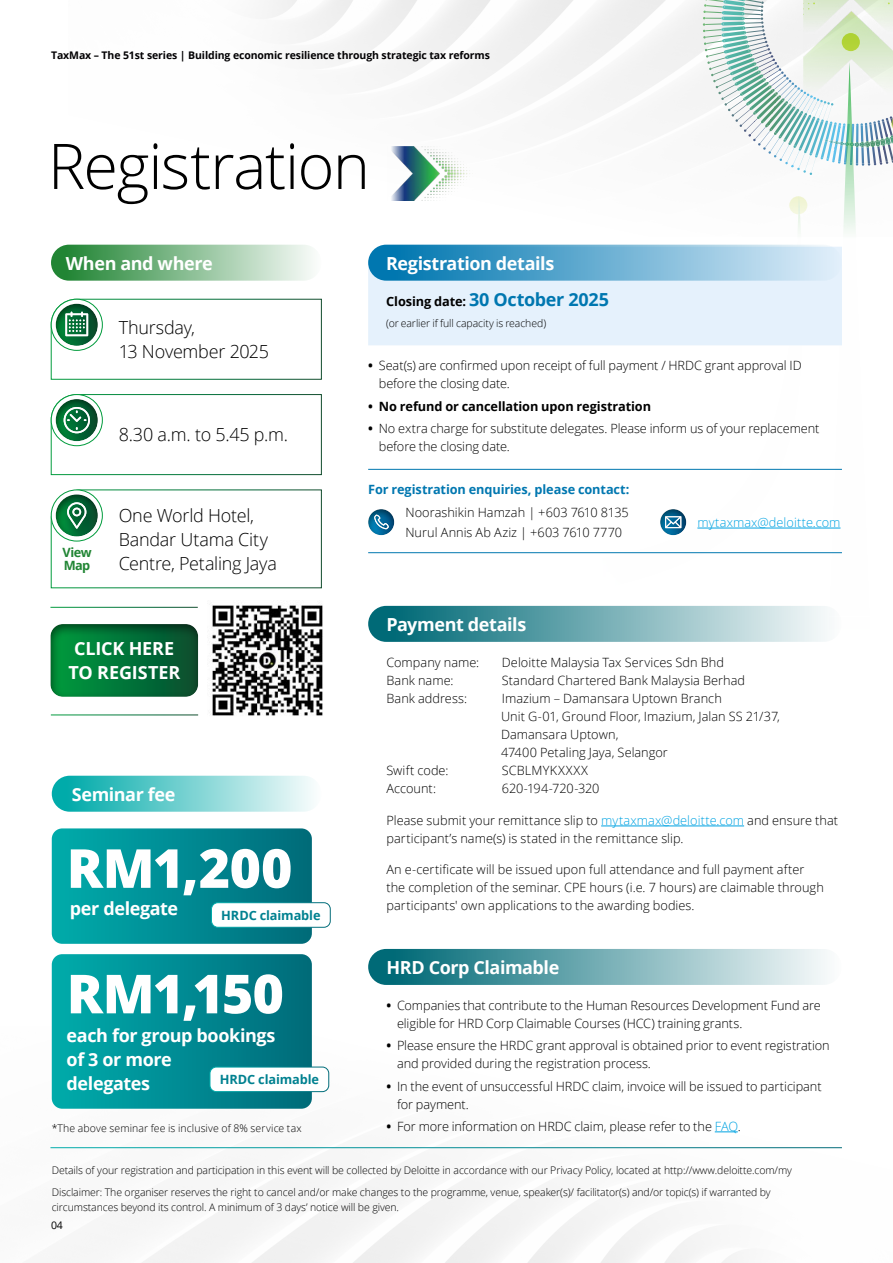
<style>
.page{position:relative;width:893px;height:1263px;background:#fff}
.page>*{position:absolute;margin:0;border:0;box-sizing:border-box;transform-origin:0 0}
.t1{font:300 63px "Open Sans";letter-spacing:-.025em;color:#000}
.t2{font:800 53.85px "Open Sans";letter-spacing:-.015em;color:#fff}
.t3{font:700 18px/24px "Open Sans";letter-spacing:-.02em;color:#fff;text-align:center}
.t4{font:300 18px/24px "Open Sans";letter-spacing:-.015em;color:#000}
.t5{font:700 18px "Open Sans";letter-spacing:-.015em;color:#0077b0}
.t6{font:300 12.75px/18px "Open Sans";color:#000}
.t7{font:700 12.75px "Open Sans";letter-spacing:-.005em;color:#0077b0}
.t8{font:700 12.75px "Open Sans";letter-spacing:-.01em;color:#000}
.t9{font:700 12.75px "Open Sans";letter-spacing:-.005em;color:#008190}
.t10{font:300 12.75px "Open Sans";letter-spacing:.005em;color:#00a3e2}
.t11{font:300 12.75px "Open Sans";letter-spacing:.02em;color:#000}
.t12{font:700 12.75px/13.5px "Open Sans";letter-spacing:-.05em;color:#218534}
.t13{font:300 10.5px/22.8px "Open Sans";letter-spacing:-.01em;color:#000}
.t14{font:700 10.5px "Open Sans";letter-spacing:-.01em;color:#020103}
.t15{font:300 10.5px "Open Sans";letter-spacing:.01em;color:#000}
.t16{font:10.5px "Open Sans";color:#000}
.s1{font-size:12.75px;color:#000}
.s2{font-weight:700}
.s3{color:#00a3e2}
</style>
<div class="page">
<img style="left:266px;top:0;width:542px;height:213px">
<svg style="left:703px;top:0;width:190px;height:175px"></svg>
<div style="left:789px;top:196px;width:18px;height:18px;background:#f1f5d7;border-radius:50%"></div>
<img style="left:828px;top:104px;width:43px;height:450px">
<img style="left:829px;top:104px;width:41px;height:450px">
<img style="left:593px;top:195px;width:210px;height:359px">
<svg style="left:798px;top:196px;width:2px;height:18px"></svg>
<img style="left:50px;top:1026px;width:792px;height:237px">
<img style="left:803px;top:0;width:90px;height:104px">
<div style="left:368px;top:949px;width:474px;height:36px;background:linear-gradient(to right,#006370,#fbfcfd);border-radius:18px"></div>
<svg style="left:52px;top:828px;width:260px;height:116px;background:#028e95"></svg>
<div style="left:368px;top:247px;width:474px;height:98px;background:#e5f1fc"></div>
<hr style="left:601px;top:826px;width:143px;height:1px;background:#00a3e2">
<div style="left:51px;top:245px;width:271px;height:36px;background:linear-gradient(to right,#167f2a,#fcfdfc);border-radius:18px"></div>
<div style="left:52px;top:776px;width:270px;height:36px;background:linear-gradient(to right,#00a7a6,#fbfdfd);border-radius:18px"></div>
<div style="left:368px;top:606px;width:474px;height:36px;background:linear-gradient(to right,#006370,#fbfcfc);border-radius:18px"></div>
<div style="left:368px;top:245px;width:474px;height:36px;background:linear-gradient(to right,#0071ac,#e1effa);border-radius:18px"></div>
<svg style="left:715px;top:1131px;width:23px;height:1px"></svg>
<hr style="left:697px;top:528px;width:143px;height:1px;background:#00a3e2">
<hr style="left:368px;top:469px;width:474px;height:1px;background:#0077b0">
<hr style="left:368px;top:552px;width:474px;height:1px;background:#0077b0">
<hr style="left:50px;top:1147px;width:792px;height:1px;background:#fff">
<img style="left:387px;top:147px;width:88px;height:54px">
<div style="left:38px;top:611px;width:174px;height:87px;background:#000;opacity:.57"></div>
<svg style="left:50px;top:489px;width:272px;height:100px"></svg>
<div style="left:43px;top:482px;width:68px;height:55px;background:#000;opacity:.55"></div>
<svg style="left:52px;top:954px;width:260px;height:155px;background:#018d94"></svg>
<div style="left:355px;top:496px;width:53px;height:39px;background:#000;opacity:.55"></div>
<div style="left:646px;top:497px;width:53px;height:39px;background:#000;opacity:.55"></div>
<img style="left:208px;top:605px;width:115px;height:111px">
<div style="left:210px;top:1067px;width:119px;height:24px;background:#fff;border-radius:6px"></div>
<div style="left:210px;top:1067px;width:119px;height:25px;border:1px solid #fff;border-radius:6px"></div>
<div style="left:211px;top:903px;width:119px;height:24px;background:#fff;border-radius:6px"></div>
<div style="left:211px;top:902px;width:120px;height:26px;border:1px solid #fff;border-radius:6px"></div>
<svg style="left:50px;top:298px;width:272px;height:82px"></svg>
<div style="left:42px;top:292px;width:69px;height:56px;background:#000;opacity:.55"></div>
<svg style="left:50px;top:394px;width:272px;height:81px"></svg>
<div style="left:42px;top:388px;width:69px;height:56px;background:#000;opacity:.55"></div>
<p class="t14" style="left:51px;top:48px;width:440px">TaxMax – The 51st series | Building economic resilience through strategic tax reforms</p>
<h1 class="t1" style="left:48px;top:123px;width:324px">Registration</h1>
<h3 class="t3" style="left:66px;top:251px;width:149px">When and where</h3>
<h3 class="t3" style="left:386px;top:251px;width:170px">Registration details</h3>
<p class="t12" style="left:63px;top:545px;width:31px">View<br>Map</p>
<h3 class="t4" style="left:119px;top:314px;width:152px">Thursday,<br>13 November 2025</h3>
<h3 class="t4" style="left:119px;top:422px;width:171px">8.30 a.m. to 5.45 p.m.</h3>
<h3 class="t5" style="left:386px;top:287px;width:224px"><span class="s1">Closing date:</span> 30 October 2025</h3>
<p class="t13" style="left:386px;top:312px;width:161px">(or earlier if full capacity is reached)</p>
<p class="t6" style="left:379px;top:356px;width:424px;text-indent:-11px"><span class="s2">•</span> Seat(s) are confirmed upon receipt of full payment / HRDC grant approval ID before the closing date.</p>
<p class="t8" style="left:368px;top:397px;width:284px">• No refund or cancellation upon registration</p>
<p class="t6" style="left:379px;top:419px;width:442px;text-indent:-11px"><span class="s2">•</span> No extra charge for substitute delegates. Please inform us of your replacement before the closing date.</p>
<p class="t7" style="left:368px;top:481px;width:263px">For registration enquiries, please contact:</p>
<p class="t6" style="left:405px;top:502px;width:225px;line-height:20.1px">Noorashikin Hamzah | +603 7610 8135<br>Nurul Annis Ab Aziz | +603 7610 7770</p>
<h3 class="t4" style="left:119px;top:503px;width:137px">One World Hotel,</h3>
<p class="t10" style="left:697px;top:514px;width:145px">mytaxmax@deloitte.com</p>
<h3 class="t4" style="left:119px;top:527px;width:160px">Bandar Utama City<br>Centre, Petaling Jaya</h3>
<h3 class="t3" style="left:386px;top:612px;width:141px">Payment details</h3>
<h3 class="t3" style="left:68px;top:636px;width:113px">CLICK HERE<br>TO REGISTER</h3>
<h3 class="t3" style="left:72px;top:782px;width:105px">Seminar fee</h3>
<h2 class="t2" style="left:67px;top:827px;width:227px">RM1,200</h2>
<h3 class="t3" style="left:70px;top:896px;width:110px">per delegate</h3>
<p class="t9" style="left:221px;top:906px;width:101px">HRDC claimable</p>
<h2 class="t2" style="left:67px;top:953px;width:219px">RM1,150</h2>
<h3 class="t3" style="left:67px;top:1022px;width:210px;text-align:left">each for group bookings of 3 or more<br>delegates</h3>
<p class="t9" style="left:220px;top:1070px;width:101px">HRDC claimable</p>
<p class="t15" style="left:52px;top:1121px;width:251px">*The above seminar fee is inclusive of 8% service tax</p>
<p class="t6" style="left:386px;top:653px;width:94px">Company name:</p>
<p class="t6" style="left:502px;top:653px;width:224px">Deloitte Malaysia Tax Services Sdn Bhd</p>
<p class="t6" style="left:386px;top:671px;width:69px">Bank name:</p>
<p class="t6" style="left:502px;top:671px;width:245px">Standard Chartered Bank Malaysia Berhad</p>
<p class="t6" style="left:386px;top:689px;width:82px">Bank address:</p>
<p class="t6" style="left:501px;top:689px;width:280px">Imazium – Damansara Uptown Branch<br>Unit G-01, Ground Floor, Imazium, Jalan SS 21/37, Damansara Uptown,<br>47400 Petaling Jaya, Selangor</p>
<p class="t6" style="left:386px;top:761px;width:64px">Swift code:</p>
<p class="t11" style="left:502px;top:761px;width:88px">SCBLMYKXXXX</p>
<p class="t6" style="left:386px;top:779px;width:51px">Account:</p>
<p class="t6" style="left:502px;top:779px;width:99px">620-194-720-320</p>
<p class="t6" style="left:386px;top:811px;width:453px">Please submit your remittance slip to <span class="s3">mytaxmax@deloitte.com</span> and ensure that participant’s name(s) is stated in the remittance slip.</p>
<p class="t6" style="left:386px;top:860px;width:439px">An e-certificate will be issued upon full attendance and full payment after the completion of the seminar. CPE hours (i.e. 7 hours) are claimable through participants' own applications to the awarding bodies.</p>
<h3 class="t3" style="left:386px;top:955px;width:174px">HRD Corp Claimable</h3>
<p class="t6" style="left:397px;top:996px;width:425px;text-indent:-11px"><span class="s2">•</span> Companies that contribute to the Human Resources Development Fund are eligible for HRD Corp Claimable Courses (HCC) training grants.</p>
<p class="t6" style="left:397px;top:1036px;width:434px;text-indent:-11px"><span class="s2">•</span> Please ensure the HRDC grant approval is obtained prior to event registration and provided during the registration process.</p>
<p class="t6" style="left:397px;top:1077px;width:426px;text-indent:-11px"><span class="s2">•</span> In the event of unsuccessful HRDC claim, invoice will be issued to participant for payment.</p>
<p class="t6" style="left:386px;top:1117px;width:356px"><span class="s2">•</span> For more information on HRDC claim, please refer to the <span class="s3">FAQ</span>.</p>
<p class="t13" style="left:52px;top:1158px;width:742px">Details of your registration and participation in this event will be collected by Deloitte in accordance with our Privacy Policy, located at http://www.deloitte.com/my<br>Disclaimer: The organiser reserves the right to cancel and/or make changes to the programme, venue, speaker(s)/ facilitator(s) and/or topic(s) if warranted by</p>
<p class="t13" style="left:52px;top:1195px;width:349px">circumstances beyond its control. A minimum of 3 days’ notice will be given.</p>
<p class="t16" style="left:51px;top:1217px;width:13px">04</p>
</div>
